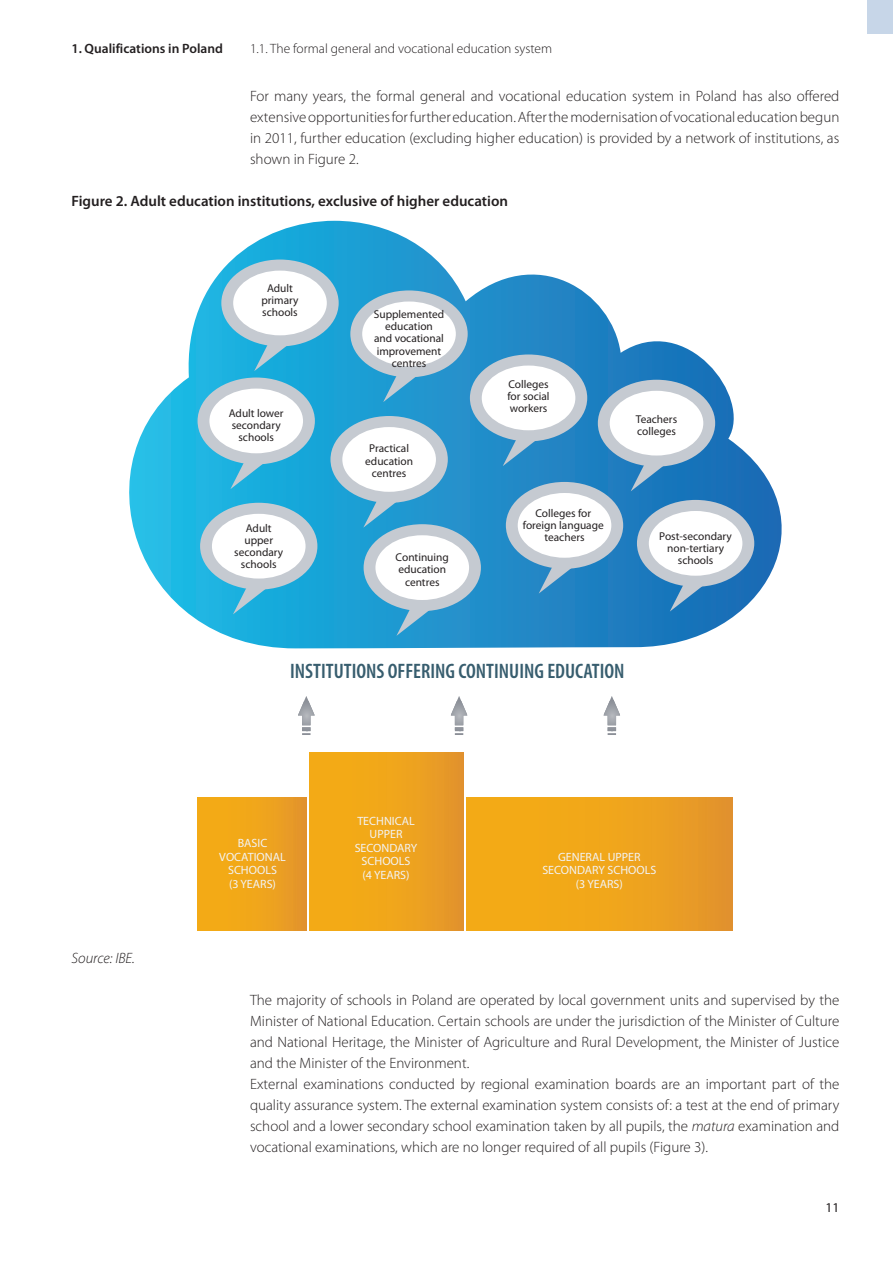
<style>
.page{position:relative;width:893px;height:1263px;background:#fff}
.page>*{position:absolute;margin:0;border:0;box-sizing:border-box;transform-origin:0 0}
.t1{font:600 condensed 21px "Myriad Pro";color:#375d6e}
.t2{font:300 15px/21px "Myriad Pro";color:#231f20;text-align:justify}
.t3{font:600 15px "Myriad Pro";color:#231f20}
.t4{font:italic 300 15px "Myriad Pro";color:#231f20}
.t5{font:300 13.5px "Myriad Pro";color:#231f20}
.t6{font:600 13.5px "Myriad Pro";color:#231f20}
.t7{font:13.5px "Myriad Pro";color:#231f20}
.t8{font:12px/13.5px "Myriad Pro";color:#f2f3f4;text-align:center}
.t9{font:11.4px/12.1px "Myriad Pro";color:#231f20;text-align:center}
.s1{font-style:italic}
</style>
<div class="page">
<svg style="left:129px;top:221px;width:653px;height:427px"></svg>
<svg style="left:298px;top:696px;width:17px;height:39px"></svg>
<svg style="left:451px;top:696px;width:16px;height:39px"></svg>
<svg style="left:603px;top:696px;width:17px;height:39px"></svg>
<div style="left:198px;top:797px;width:108px;height:134px;background:linear-gradient(to right,#f7af11,#e69829)"></div>
<div style="left:309px;top:752px;width:155px;height:179px;background:linear-gradient(to right,#f7af11,#e69829)"></div>
<div style="left:467px;top:797px;width:265px;height:134px;background:linear-gradient(to right,#f7af11,#e69829)"></div>
<div style="left:221px;top:260px;width:118px;height:86px;background:#c5cad1;border-radius:50%"></div>
<div style="left:233px;top:271px;width:94px;height:64px;background:#fff;border-radius:50%"></div>
<svg style="left:254px;top:342px;width:40px;height:29px"></svg>
<div style="left:350px;top:290px;width:118px;height:87px;background:#c5cad1;border-radius:50%"></div>
<div style="left:362px;top:301px;width:94px;height:65px;background:#fff;border-radius:50%"></div>
<svg style="left:383px;top:373px;width:40px;height:29px"></svg>
<div style="left:470px;top:354px;width:117px;height:87px;background:#c5cad1;border-radius:50%"></div>
<div style="left:482px;top:366px;width:93px;height:64px;background:#fff;border-radius:50%"></div>
<svg style="left:503px;top:437px;width:39px;height:29px"></svg>
<div style="left:200px;top:503px;width:117px;height:87px;background:#c5cad1;border-radius:50%"></div>
<div style="left:212px;top:514px;width:94px;height:64px;background:#fff;border-radius:50%"></div>
<svg style="left:233px;top:585px;width:40px;height:29px"></svg>
<div style="left:364px;top:524px;width:117px;height:87px;background:#c5cad1;border-radius:50%"></div>
<div style="left:375px;top:535px;width:94px;height:65px;background:#fff;border-radius:50%"></div>
<svg style="left:396px;top:606px;width:40px;height:30px"></svg>
<div style="left:506px;top:482px;width:117px;height:87px;background:#c5cad1;border-radius:50%"></div>
<div style="left:518px;top:493px;width:93px;height:65px;background:#fff;border-radius:50%"></div>
<svg style="left:539px;top:564px;width:39px;height:30px"></svg>
<div style="left:637px;top:500px;width:117px;height:87px;background:#c5cad1;border-radius:50%"></div>
<div style="left:649px;top:511px;width:93px;height:65px;background:#fff;border-radius:50%"></div>
<svg style="left:670px;top:582px;width:39px;height:29px"></svg>
<div style="left:598px;top:380px;width:117px;height:87px;background:#c5cad1;border-radius:50%"></div>
<div style="left:610px;top:391px;width:93px;height:64px;background:#fff;border-radius:50%"></div>
<svg style="left:631px;top:462px;width:39px;height:29px"></svg>
<div style="left:330px;top:416px;width:118px;height:87px;background:#c5cad1;border-radius:50%"></div>
<div style="left:342px;top:427px;width:94px;height:65px;background:#fff;border-radius:50%"></div>
<svg style="left:363px;top:498px;width:40px;height:30px"></svg>
<div style="left:198px;top:377px;width:117px;height:87px;background:#c5cad1;border-radius:50%"></div>
<div style="left:209px;top:389px;width:94px;height:64px;background:#fff;border-radius:50%"></div>
<svg style="left:230px;top:459px;width:40px;height:30px"></svg>
<div style="left:867px;top:0;width:26px;height:34px;background:#c7d6e8"></div>
<p class="t6" style="left:71px;top:40px;width:153px">1. Qualifications in Poland</p>
<p class="t5" style="left:250px;top:40px;width:304px">1.1. The formal general and vocational education system</p>
<p class="t2" style="left:250px;top:85px;width:591px">For many years, the formal general and vocational education system in Poland has also offered extensive opportunities for further education. After the modernisation of vocational education begun in 2011, further education (excluding higher education) is provided by a network of institutions, as shown in Figure 2.</p>
<p class="t3" style="left:71px;top:191px;width:438px">Figure 2. Adult education institutions, exclusive of higher education</p>
<p class="t9" style="left:261px;top:282px;width:39px">Adult primary schools</p>
<p class="t9" style="left:229px;top:407px;width:56px">Adult lower secondary schools</p>
<p class="t9" style="left:234px;top:521px;width:50px">Adult upper secondary schools</p>
<p class="t9" style="left:374px;top:308px;width:72px">Supplemented education<br>and vocational improvement centres</p>
<p class="t9" style="left:365px;top:442px;width:49px">Practical education centres</p>
<p class="t9" style="left:396px;top:551px;width:55px">Continuing education centres</p>
<p class="t9" style="left:507px;top:378px;width:44px;text-align:justify">Colleges for social workers</p>
<p class="t9" style="left:523px;top:507px;width:82px">Colleges for foreign language teachers</p>
<p class="t9" style="left:636px;top:413px;width:43px;text-align:left">Teachers colleges</p>
<p class="t9" style="left:659px;top:530px;width:74px">Post-secondary non-tertiary schools</p>
<h1 class="t1" style="left:290px;top:658px;width:336px">INSTITUTIONS OFFERING CONTINUING EDUCATION</h1>
<p class="t4" style="left:71px;top:949px;width:65px">Source: IBE.</p>
<p class="t8" style="left:219px;top:836px;width:68px">BASIC<br>VOCATIONAL<br>SCHOOLS<br>(3 YEARS)</p>
<p class="t8" style="left:355px;top:814px;width:64px">TECHNICAL<br>UPPER<br>SECONDARY<br>SCHOOLS<br>(4 YEARS)</p>
<p class="t8" style="left:542px;top:850px;width:116px">GENERAL UPPER<br>SECONDARY SCHOOLS (3 YEARS)</p>
<p class="t2" style="left:250px;top:989px;width:591px;text-align:left">The majority of schools in Poland are operated by local government units and supervised by the Minister of National Education. Certain schools are under the jurisdiction of the Minister of Culture and National Heritage, the Minister of Agriculture and Rural Development, the Minister of Justice and the Minister of the Environment.<br>External examinations conducted by regional examination boards are an important part of the quality assurance system. The external examination system consists of: a test at the end of primary school and a lower secondary school examination taken by all pupils, the <span class="s1">matura</span> examination and vocational examinations, which are no longer required of all pupils (Figure 3).</p>
<p class="t7" style="left:825px;top:1199px;width:15px">11</p>
</div>
